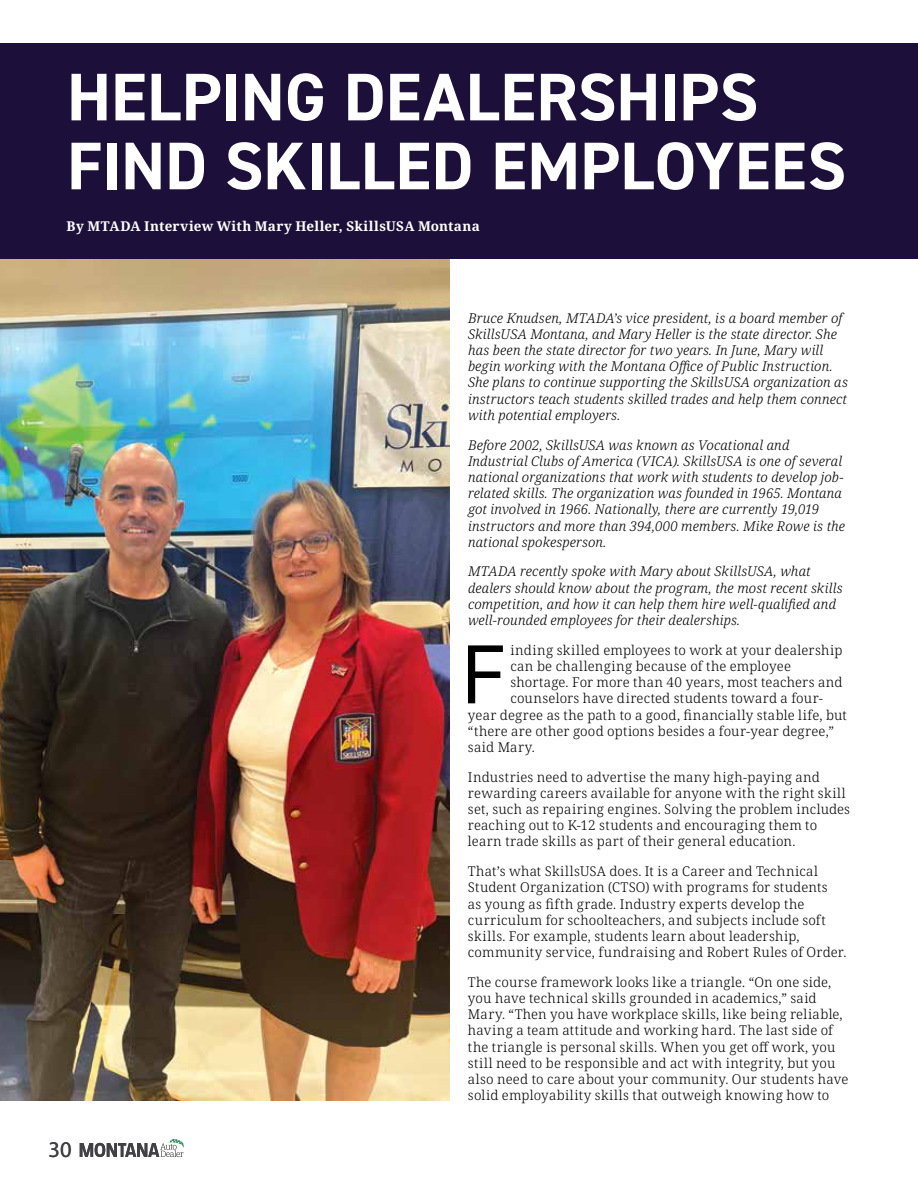
<style>
.page{position:relative;width:918px;height:1188px;background:#fff}
.page>*{position:absolute;margin:0;border:0;box-sizing:border-box;transform-origin:0 0}
.t1{font:84px "DIN2014";color:#000}
.t2{font:700 67.5px/68.8px "DIN2014";color:#fff}
.t3{font:22.5px "Myriad Pro";color:#414042}
.t4{font:300 13.5px/16.2px "Noto Serif";letter-spacing:.02em;color:#000}
.t5{font:italic 300 13.5px/16.2px "Noto Serif";letter-spacing:.01em;color:#000}
.t6{font:700 13.5px "Noto Serif";letter-spacing:.015em;color:#fff}
</style>
<div class="page">
<img style="left:0;top:260px;width:450px;height:840px">
<div style="left:0;top:44px;width:918px;height:216px;background:#1c0f39"></div>
<svg style="left:80px;top:1139px;width:104px;height:18px"></svg>
<h2 class="t2" style="left:67px;top:62px;width:781px">HELPING DEALERSHIPS<br>FIND SKILLED EMPLOYEES</h2>
<p class="t6" style="left:67px;top:216px;width:415px">By MTADA Interview With Mary Heller, SkillsUSA Montana</p>
<h3 class="t3" style="left:49px;top:1136px;width:25px">30</h3>
<p class="t5" style="left:468px;top:310px;width:381px">Bruce Knudsen, MTADA’s vice president, is a board member of SkillsUSA Montana, and Mary Heller is the state director. She has been the state director for two years. In June, Mary will begin working with the Montana Office of Public Instruction.<br>She plans to continue supporting the SkillsUSA organization as instructors teach students skilled trades and help them connect with potential employers.</p>
<p class="t5" style="left:468px;top:437px;width:379px">Before 2002, SkillsUSA was known as Vocational and Industrial Clubs of America (VICA). SkillsUSA is one of several national organizations that work with students to develop job&shy;related skills. The organization was founded in 1965. Montana got involved in 1966. Nationally, there are currently 19,019 instructors and more than 394,000 members. Mike Rowe is the national spokesperson.</p>
<p class="t5" style="left:468px;top:564px;width:376px">MTADA recently spoke with Mary about SkillsUSA, what dealers should know about the program, the most recent skills competition, and how it can help them hire well-qualified and well-rounded employees for their dealerships.</p>
<h1 class="t1" style="left:461px;top:622px;width:46px">F</h1>
<p class="t4" style="left:510px;top:642px;width:334px">inding skilled employees to work at your dealership</p>
<p class="t4" style="left:510px;top:658px;width:282px">can be challenging because of the employee</p>
<p class="t4" style="left:510px;top:675px;width:333px">shortage. For more than 40 years, most teachers and</p>
<p class="t4" style="left:510px;top:691px;width:314px">counselors have directed students toward a four-</p>
<p class="t4" style="left:468px;top:707px;width:380px">year degree as the path to a good, financially stable life, but</p>
<p class="t4" style="left:468px;top:723px;width:367px">“there are other good options besides a four-year degree,”</p>
<p class="t4" style="left:468px;top:739px;width:68px">said Mary.</p>
<p class="t4" style="left:468px;top:769px;width:384px">Industries need to advertise the many high-paying and rewarding careers available for anyone with the right skill set, such as repairing engines. Solving the problem includes reaching out to K-12 students and encouraging them to learn trade skills as part of their general education.</p>
<p class="t4" style="left:468px;top:864px;width:380px">That’s what SkillsUSA does. It is a Career and Technical Student Organization (CTSO) with programs for students<br>as young as fifth grade. Industry experts develop the curriculum for schoolteachers, and subjects include soft skills. For example, students learn about leadership, community service, fundraising and Robert Rules of Order.</p>
<p class="t4" style="left:468px;top:974px;width:382px">The course framework looks like a triangle. “On one side, you have technical skills grounded in academics,” said Mary. “Then you have workplace skills, like being reliable, having a team attitude and working hard. The last side of the triangle is personal skills. When you get off work, you still need to be responsible and act with integrity, but you also need to care about your community. Our students have solid employability skills that outweigh knowing how to</p>
</div>
